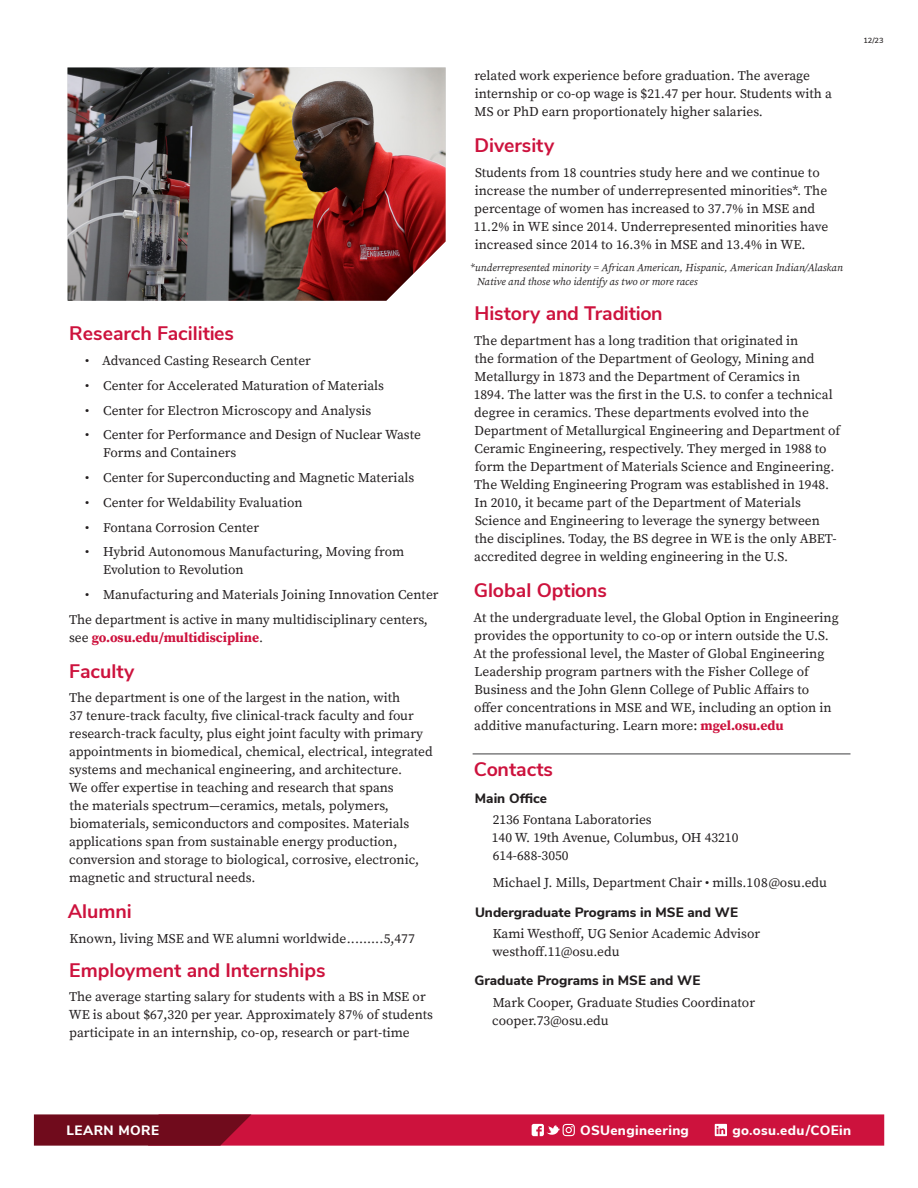
<style>
.page{position:relative;width:918px;height:1188px;background:#fff}
.page>*{position:absolute;margin:0;border:0;box-sizing:border-box;transform-origin:0 0}
.header_2{font:700 19.5px "Buckeye Sans 2";color:#cd123d}
.header_2b-_contact_close{font:700 19.5px "Buckeye Sans 2";color:#cd123d}
.body_copy{font:13.5px/18px "Buckeye Serif 2";color:#231f20}
.bullets{font:13.5px/18px "Buckeye Serif 2";color:#231f20}
.body_copy_indented{font:13.5px/18px "Buckeye Serif 2";color:#231f20}
.header_3__pre-indent{font:800 13.5px "Buckeye Sans 2";color:#231f20}
.tabbed_list{font:13.5px "Buckeye Serif 2";color:#231f20}
.t1{font:800 13.5px "Buckeye Sans 2";letter-spacing:.03em;color:#fff}
.disclaimer{font:italic 10.5px/13.5px "Buckeye Serif 2";color:#231f20}
.date_last_update{font:600 7.5px "Buckeye Sans 2";color:#231f20}
.s1{font-weight:700;color:#cd123d}
</style>
<div class="page">
<svg style="left:34px;top:1114px;width:850px;height:32px;background:#b9183c"></svg>
<hr style="left:473px;top:754px;width:377px;height:1px;background:#3e3e3f">
<img style="left:68px;top:68px;width:378px;height:233px">
<h2 class="header_2" style="left:69px;top:321px;width:166px">Research Facilities</h2>
<p class="bullets" style="left:85px;top:352px;width:227px">• Advanced Casting Research Center</p>
<p class="bullets" style="left:85px;top:377px;width:300px">• Center for Accelerated Maturation of Materials</p>
<p class="bullets" style="left:85px;top:402px;width:288px">• Center for Electron Microscopy and Analysis</p>
<p class="bullets" style="left:103px;top:426px;width:319px;text-indent:-18px">• Center for Performance and Design of Nuclear Waste<br>Forms and Containers</p>
<p class="bullets" style="left:85px;top:469px;width:331px">• Center for Superconducting and Magnetic Materials</p>
<p class="bullets" style="left:85px;top:494px;width:219px">• Center for Weldability Evaluation</p>
<p class="bullets" style="left:85px;top:519px;width:175px">• Fontana Corrosion Center</p>
<p class="bullets" style="left:103px;top:543px;width:303px;text-indent:-18px">• Hybrid Autonomous Manufacturing, Moving from<br>Evolution to Revolution</p>
<p class="bullets" style="left:85px;top:586px;width:355px">• Manufacturing and Materials Joining Innovation Center</p>
<p class="body_copy" style="left:69px;top:611px;width:360px">The department is active in many multidisciplinary centers, see <span class="s1">go.osu.edu/multidiscipline</span>.</p>
<h2 class="header_2" style="left:69px;top:659px;width:67px">Faculty</h2>
<p class="body_copy" style="left:69px;top:690px;width:366px">The department is one of the largest in the nation, with<br>37 tenure-track faculty, five clinical-track faculty and four research-track faculty, plus eight joint faculty with primary appointments in biomedical, chemical, electrical, integrated systems and mechanical engineering, and architecture.<br>We offer expertise in teaching and research that spans<br>the materials spectrum—ceramics, metals, polymers, biomaterials, semiconductors and composites. Materials applications span from sustainable energy production, conversion and storage to biological, corrosive, electronic, magnetic and structural needs.</p>
<h2 class="header_2" style="left:68px;top:899px;width:66px">Alumni</h2>
<p class="tabbed_list" style="left:69px;top:931px;width:347px">Known, living MSE and WE alumni worldwide.........5,477</p>
<h2 class="header_2" style="left:69px;top:958px;width:258px">Employment and Internships</h2>
<p class="body_copy" style="left:69px;top:988px;width:366px">The average starting salary for students with a BS in MSE or<br>WE is about $67,320 per year. Approximately 87% of students participate in an internship, co-op, research or part-time</p>
<p class="body_copy" style="left:474px;top:67px;width:359px">related work experience before graduation. The average internship or co-op wage is $21.47 per hour. Students with a<br>MS or PhD earn proportionately higher salaries.</p>
<h2 class="header_2" style="left:474px;top:133px;width:81px">Diversity</h2>
<p class="body_copy" style="left:474px;top:164px;width:356px">Students from 18 countries study here and we continue to increase the number of underrepresented minorities*. The percentage of women has increased to 37.7% in MSE and 11.2% in WE since 2014. Underrepresented minorities have increased since 2014 to 16.3% in MSE and 13.4% in WE.</p>
<p class="disclaimer" style="left:477px;top:261px;width:367px;text-indent:-7px">*underrepresented minority = African American, Hispanic, American Indian/Alaskan<br>Native and those who identify as two or more races</p>
<h2 class="header_2" style="left:474px;top:302px;width:190px">History and Tradition</h2>
<p class="body_copy" style="left:474px;top:332px;width:368px">The department has a long tradition that originated in<br>the formation of the Department of Geology, Mining and Metallurgy in 1873 and the Department of Ceramics in<br>1894. The latter was the first in the U.S. to confer a technical degree in ceramics. These departments evolved into the Department of Metallurgical Engineering and Department of Ceramic Engineering, respectively. They merged in 1988 to form the Department of Materials Science and Engineering.<br>The Welding Engineering Program was established in 1948.<br>In 2010, it became part of the Department of Materials Science and Engineering to leverage the synergy between the disciplines. Today, the BS degree in WE is the only ABET&shy;accredited degree in welding engineering in the U.S.</p>
<h2 class="header_2" style="left:474px;top:578px;width:135px">Global Options</h2>
<p class="body_copy" style="left:474px;top:609px;width:367px">At the undergraduate level, the Global Option in Engineering provides the opportunity to co-op or intern outside the U.S.<br>At the professional level, the Master of Global Engineering Leadership program partners with the Fisher College of Business and the John Glenn College of Public Affairs to offer concentrations in MSE and WE, including an option in additive manufacturing. Learn more: <span class="s1">mgel.osu.edu</span></p>
<h2 class="header_2b-_contact_close" style="left:474px;top:757px;width:81px">Contacts</h2>
<p class="header_3__pre-indent" style="left:475px;top:790px;width:74px">Main Office</p>
<p class="body_copy_indented" style="left:492px;top:811px;width:248px">2136 Fontana Laboratories<br>140 W. 19th Avenue, Columbus, OH 43210<br>614-688-3050</p>
<p class="body_copy_indented" style="left:493px;top:874px;width:336px">Michael J. Mills, Department Chair • mills.108@osu.edu</p>
<p class="header_3__pre-indent" style="left:475px;top:903px;width:264px">Undergraduate Programs in MSE and WE</p>
<p class="body_copy_indented" style="left:492px;top:925px;width:269px">Kami Westhoff, UG Senior Academic Advisor westhoff.11@osu.edu</p>
<p class="header_3__pre-indent" style="left:474px;top:972px;width:227px">Graduate Programs in MSE and WE</p>
<p class="body_copy_indented" style="left:492px;top:994px;width:264px">Mark Cooper, Graduate Studies Coordinator cooper.73@osu.edu</p>
<p class="date_last_update" style="left:863px;top:36px;width:22px">12/23</p>
<p class="t1" style="left:67px;top:1122px;width:94px">LEARN MORE</p>
<p class="t1" style="left:580px;top:1122px;width:110px">OSUengineering</p>
<p class="t1" style="left:732px;top:1122px;width:120px">go.osu.edu/COEin</p>
</div>
